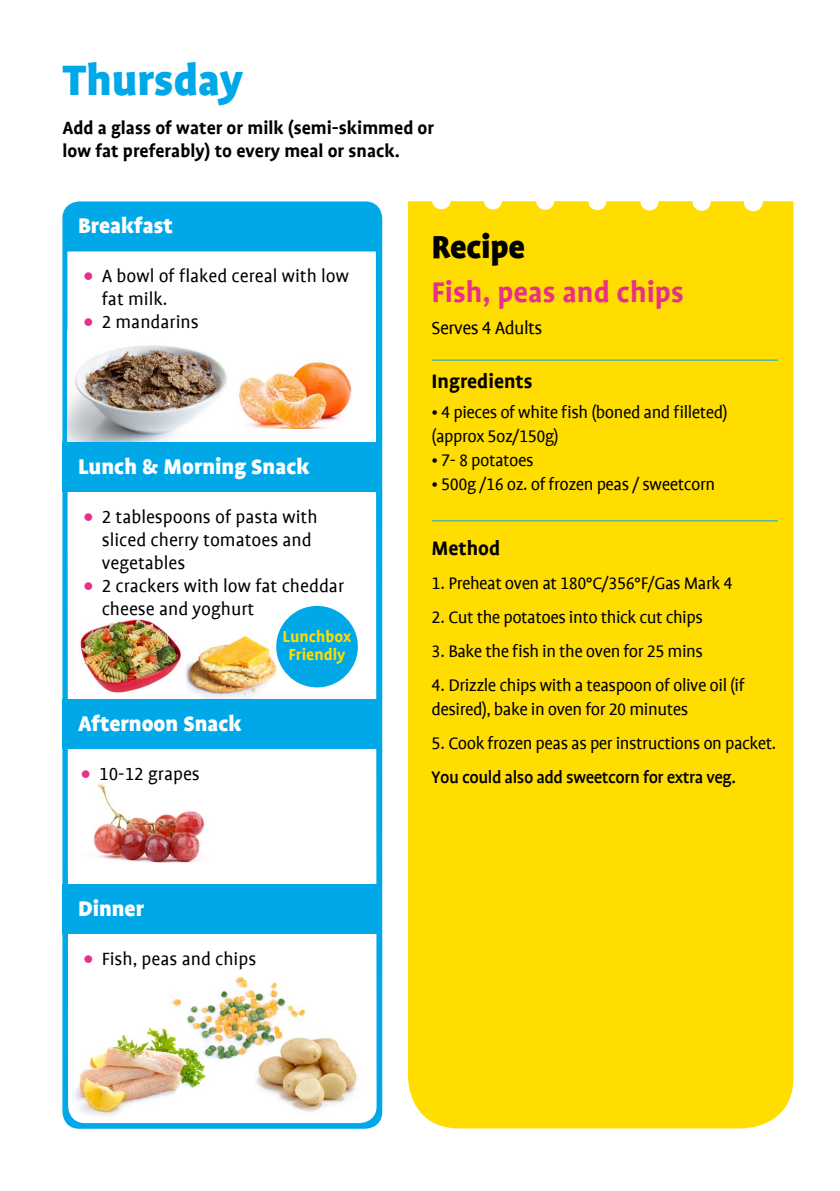
<style>
.page{position:relative;width:840px;height:1191px;background:#fff}
.page>*{position:absolute;margin:0;border:0;box-sizing:border-box;transform-origin:0 0}
.t1{font:900 48px "Profile";color:#00a8e7}
.t2{font:900 36px "Profile";letter-spacing:-.01em;color:#000}
.t3{font:700 32px "Profile";color:#e8308a}
.t4{font:700 24px/28.8px "Profile";color:#000}
.t5{font:900 24px "Profile";color:#fff}
.t6{font:300 22px "Profile";letter-spacing:-.025em;color:#000}
.t7{font:700 22px "Profile";color:#000}
.t8{font:20px/23px "Profile";color:#000}
.t9{font:700 20px/23px "Profile";color:#000}
.t10{font:20px "Profile";letter-spacing:-.025em;color:#000}
.t11{font:19px/24px "Profile";letter-spacing:-.025em;color:#000}
.t12{font:700 17.8px/17.8px "Profile";color:#fd0;text-align:center}
.s1{font-weight:900;color:#e8308a}
.s2{font-family:"Profile NO"}
.s3{font-weight:500}
</style>
<div class="page">
<div style="left:408px;top:201px;width:385px;height:927px;background:#fd0"></div>
<svg style="left:474px;top:201px;width:270px;height:19px;background:#ffe122"></svg>
<div style="left:62px;top:201px;width:320px;height:927px;background:#00a8e7;border-radius:17px"></div>
<div style="left:67px;top:251px;width:309px;height:872px;background:#fff"></div>
<div style="left:62px;top:699px;width:314px;height:49px;background:#00a8e7"></div>
<div style="left:62px;top:884px;width:314px;height:49px;background:#00a8e7"></div>
<img style="left:78px;top:778px;width:144px;height:99px">
<img style="left:236px;top:344px;width:118px;height:84px">
<img style="left:78px;top:615px;width:105px;height:79px">
<img style="left:168px;top:959px;width:141px;height:112px">
<img style="left:255px;top:1024px;width:105px;height:105px">
<img style="left:63px;top:1019px;width:153px;height:104px">
<img style="left:67px;top:330px;width:168px;height:112px">
<div style="left:62px;top:442px;width:314px;height:49px;background:#00a8e7"></div>
<img style="left:183px;top:633px;width:98px;height:66px">
<div style="left:276px;top:606px;width:81px;height:81px;background:#00a8e7;border-radius:50%"></div>
<hr style="left:432px;top:520px;width:345px;height:1px;background:#00a8e7">
<hr style="left:431px;top:360px;width:346px;height:1px;background:#00a8e7">
<h1 class="t1" style="left:62px;top:53px;width:183px">Thursday</h1>
<p class="t9" style="left:62px;top:117px;width:373px">Add a glass of water or milk (semi-skimmed or low fat preferably) to every meal or snack.</p>
<p class="t5" style="left:78px;top:212px;width:96px">Breakfast</p>
<p class="t8" style="left:84px;top:265px;width:249px;text-indent:13px">1 to 2 Wheat biscuits, top with low fat milk</p>
<p class="t8" style="left:102px;top:265px;width:249px;text-indent:-18px"><span class="s1">•</span> A bowl of flaked cereal with low fat milk.</p>
<p class="t8" style="left:84px;top:311px;width:117px"><span class="s1">•</span> <span class="s2">2</span> mandarins</p>
<p class="t5" style="left:78px;top:453px;width:233px">Lunch &amp; Morning Snack</p>
<p class="t8" style="left:102px;top:505px;width:217px;text-indent:-18px"><span class="s1">•</span> <span class="s2">2</span> tablespoons of pasta with sliced cherry tomatoes and vegetables</p>
<p class="t8" style="left:102px;top:574px;width:244px;text-indent:-18px"><span class="s1">•</span> <span class="s2">2</span> crackers with low fat cheddar cheese and yoghurt</p>
<p class="t5" style="left:78px;top:710px;width:165px">Afternoon Snack</p>
<p class="t8" style="left:81px;top:762px;width:120px"><span class="s1">•</span> <span class="s2">10-12</span> grapes</p>
<p class="t12" style="left:282px;top:628px;width:70px">Lunchbox<br>Friendly</p>
<p class="t5" style="left:78px;top:895px;width:68px">Dinner</p>
<p class="t8" style="left:84px;top:947px;width:174px"><span class="s1">•</span> Fish, peas and chips</p>
<h2 class="t2" style="left:431px;top:227px;width:95px">Recipe</h2>
<h3 class="t3" style="left:431px;top:275px;width:254px">Fish, peas and chips</h3>
<p class="t10" style="left:431px;top:317px;width:112px">Serves <span class="s2">4</span> Adults</p>
<p class="t7" style="left:431px;top:369px;width:102px">Ingredients</p>
<p class="t11" style="left:431px;top:400px;width:297px">• <span class="s2">4</span> pieces of white fish (boned and filleted) (approx <span class="s2">5</span>oz/<span class="s2">150</span>g)</p>
<p class="t11" style="left:431px;top:448px;width:103px">• <span class="s2">7- 8</span> potatoes</p>
<p class="t11" style="left:431px;top:472px;width:285px">• <span class="s2">500</span>g /<span class="s2">16</span> oz. of frozen peas / sweetcorn</p>
<p class="t6" style="left:442px;top:408px;width:93px">apple slices</p>
<p class="t7" style="left:431px;top:536px;width:70px">Method</p>
<p class="t11" style="left:431px;top:571px;width:302px"><span class="s2">1.</span> Preheat oven at <span class="s2">180</span>°C/<span class="s2">356</span>°F/Gas Mark <span class="s2">4</span></p>
<p class="t11" style="left:431px;top:605px;width:272px"><span class="s2">2.</span> Cut the potatoes into thick cut chips</p>
<p class="t11" style="left:431px;top:639px;width:273px"><span class="s2">3.</span> Bake the fish in the oven for <span class="s2">25</span> mins</p>
<p class="t11" style="left:431px;top:673px;width:314px"><span class="s2">4.</span> Drizzle chips with a teaspoon of olive oil (if desired), bake in oven for <span class="s2">20</span> minutes</p>
<p class="t11" style="left:431px;top:726px;width:346px;line-height:34px"><span class="s2">5.</span> Cook frozen peas as per instructions on packet.<br><span class="s3">You could also add sweetcorn for extra veg.</span></p>
<p class="t6" style="left:442px;top:541px;width:100px">strawberries</p>
<p class="t4" style="left:425px;top:671px;width:221px">Spanish Omelette<br>Serve withb rocolli and extra potatoes</p>
</div>
